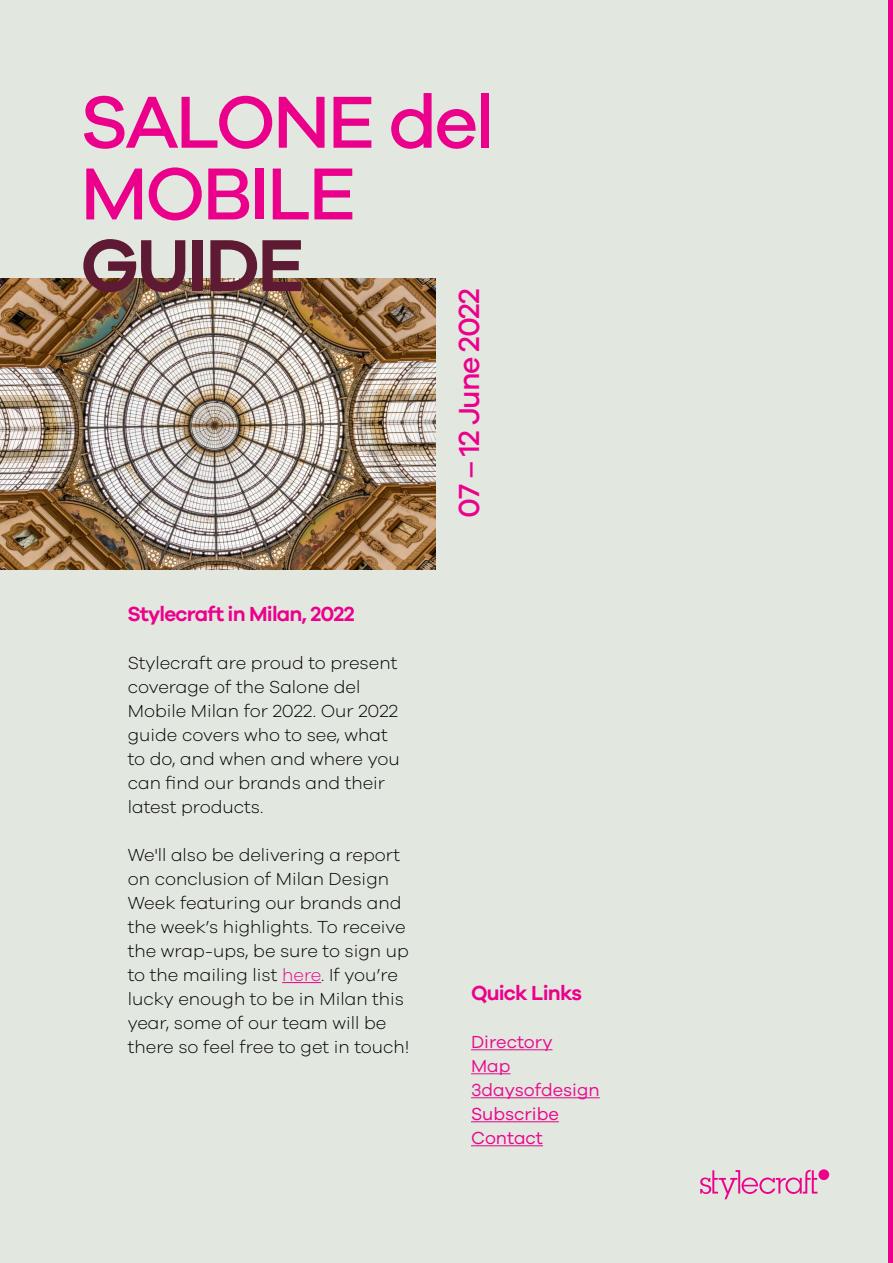
<style>
.page{position:relative;width:893px;height:1263px;background:#e2e7e0}
.page>*{position:absolute;margin:0;border:0;box-sizing:border-box;transform-origin:0 0}
.t1{font:500 75.9px/71.7px "Galano Grotesque";letter-spacing:-.04em;color:#eb008b}
.t2{font:600 75.9px "Galano Grotesque";letter-spacing:-.04em;color:#5e1a33}
.t3{font:500 30px "Galano Grotesque";letter-spacing:-.04em;color:#ec008c}
.t4{font:600 21px "Galano Grotesque";letter-spacing:-.04em;color:#ec008c}
.t5{font:300 18px/24px "Galano Grotesque";color:#000}
.t6{font:18px/24px "Galano Grotesque";color:#e90b8d}
.t7{font:18px/24px "Galano Grotesque";color:#ec008c}
.s1{color:#ec008c}
</style>
<div class="page">
<div style="left:818px;top:1169px;width:11px;height:11px;background:#ec008c;border-radius:50%"></div>
<svg style="left:700px;top:1170px;width:117px;height:29px"></svg>
<img style="left:0;top:279px;width:435px;height:290px">
<hr style="left:282px;top:982px;width:39px;height:1px;background:#ec008c">
<hr style="left:471px;top:1049px;width:81px;height:1px;background:#e90b8d">
<hr style="left:471px;top:1073px;width:39px;height:1px;background:#e90b8d">
<hr style="left:471px;top:1097px;width:129px;height:1px;background:#e90b8d">
<hr style="left:471px;top:1121px;width:88px;height:1px;background:#ec008c">
<hr style="left:471px;top:1145px;width:72px;height:1px;background:#ec008c">
<hr style="left:889px;top:0;width:4px;height:1263px;background:#eb008b">
<h1 class="t1" style="left:80px;top:84px;width:416px">SALONE del<br>MOBILE</h1>
<h1 class="t2" style="left:80px;top:219px;width:226px">GUIDE</h1>
<h2 class="t3" style="left:451px;top:518px;width:231px;rotate:-90deg">07 – 12 June 2022</h2>
<p class="t4" style="left:127px;top:601px;width:229px">Stylecraft in Milan, 2022</p>
<p class="t5" style="left:128px;top:650px;width:273px">Stylecraft are proud to present coverage of the Salone del<br>Mobile Milan for 2022. Our 2022 guide covers who to see, what to do, and when and where you can find our brands and their latest products.</p>
<p class="t5" style="left:128px;top:842px;width:283px">We'll also be delivering a report on conclusion of Milan Design<br>Week featuring our brands and the week’s highlights. To receive the wrap-ups, be sure to sign up to the mailing list <span class="s1">here</span>. If you’re lucky enough to be in Milan this year, some of our team will be there so feel free to get in touch!</p>
<p class="t4" style="left:471px;top:980px;width:112px">Quick Links</p>
<p class="t6" style="left:471px;top:1029px;width:130px">Directory<br>Map<br>3daysofdesign</p>
<p class="t7" style="left:471px;top:1101px;width:89px">Subscribe<br>Contact</p>
</div>
